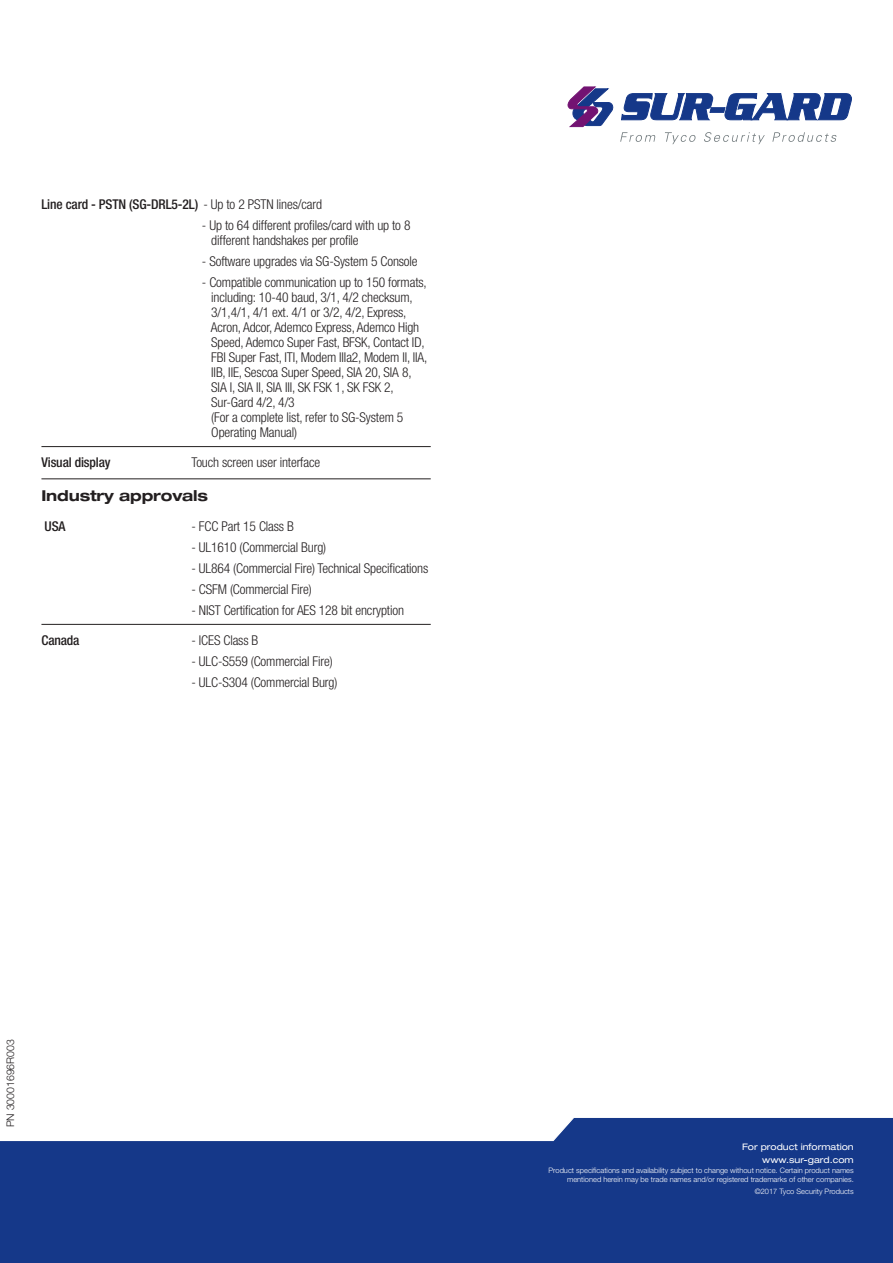
<style>
.page{position:relative;width:893px;height:1263px;background:#fff}
.page>*{position:absolute;margin:0;border:0;box-sizing:border-box;transform-origin:0 0}
.t1{font:700 expanded 15px "Helvetica Neue LT Pro";letter-spacing:-.01em;color:#231f20}
.t2{font:300 condensed 13.5px/15px "Helvetica Neue LT Pro";letter-spacing:-.01em;color:#231f20}
.t3{font:500 condensed 13.5px "Helvetica Neue LT Pro";letter-spacing:-.01em;color:#231f20}
.t4{font:300 10.5px "Helvetica Neue LT Std";color:#231f20}
.t5{font:expanded 9px/12.6px "Helvetica Neue LT Std";color:#fff;text-align:right}
.t6{font:300 7.5px/9px "Helvetica Neue LT Pro";color:#fff;text-align:right}
.s1{font-weight:300}
</style>
<div class="page">
<svg style="left:0;top:1118px;width:893px;height:145px;background:#2c4b94"></svg>
<svg style="left:568px;top:87px;width:46px;height:40px"></svg>
<svg style="left:621px;top:93px;width:231px;height:27px"></svg>
<svg style="left:620px;top:132px;width:35px;height:10px"></svg>
<svg style="left:665px;top:132px;width:31px;height:12px"></svg>
<svg style="left:704px;top:132px;width:61px;height:12px"></svg>
<svg style="left:772px;top:132px;width:65px;height:10px"></svg>
<hr style="left:41px;top:478px;width:390px;height:1px;background:#231f20">
<hr style="left:41px;top:624px;width:390px;height:1px;background:#231f20">
<hr style="left:41px;top:446px;width:390px;height:1px;background:#231f20">
<p class="t3" style="left:41px;top:196px;width:282px">Line card - PSTN (SG-DRL5-2L) <span class="s1">- Up to 2 PSTN lines/card</span></p>
<p class="t2" style="left:211px;top:218px;width:201px;text-indent:-9px">- Up to 64 different profiles/card with up to 8 different handshakes per profile</p>
<p class="t2" style="left:202px;top:254px;width:217px">- Software upgrades via SG-System 5 Console</p>
<p class="t2" style="left:211px;top:275px;width:218px;text-indent:-9px">- Compatible communication up to 150 formats, including: 10-40 baud, 3/1, 4/2 checksum, 3/1,4/1, 4/1 ext. 4/1 or 3/2, 4/2, Express, Acron, Adcor, Ademco Express, Ademco High Speed, Ademco Super Fast, BFSK, Contact ID, FBI Super Fast, ITI, Modem IIIa2, Modem II, IIA, IIB, IIE, Sescoa Super Speed, SIA 20, SIA 8, SIA I, SIA II, SIA III, SK FSK 1, SK FSK 2, Sur-Gard 4/2, 4/3<br>(For a complete list, refer to SG-System 5<br>Operating Manual)</p>
<p class="t3" style="left:41px;top:454px;width:71px">Visual display</p>
<p class="t2" style="left:191px;top:455px;width:130px">Touch screen user interface</p>
<p class="t1" style="left:41px;top:486px;width:168px">Industry approvals</p>
<p class="t3" style="left:45px;top:518px;width:22px">USA</p>
<p class="t2" style="left:191px;top:518px;width:104px">- FCC Part 15 Class B</p>
<p class="t2" style="left:191px;top:539px;width:136px">- UL1610 (Commercial Burg)</p>
<p class="t2" style="left:191px;top:560px;width:238px">- UL864 (Commercial Fire) Technical Specifications</p>
<p class="t2" style="left:191px;top:581px;width:122px">- CSFM (Commercial Fire)</p>
<p class="t2" style="left:191px;top:602px;width:214px">- NIST Certification for AES 128 bit encryption</p>
<p class="t3" style="left:41px;top:632px;width:40px">Canada</p>
<p class="t2" style="left:191px;top:632px;width:68px">- ICES Class B</p>
<p class="t2" style="left:191px;top:653px;width:143px">- ULC-S559 (Commercial Fire)</p>
<p class="t2" style="left:191px;top:674px;width:147px">- ULC-S304 (Commercial Burg)</p>
<p class="t4" style="left:4px;top:1127px;width:90px;rotate:-90deg">PN 30001696R003</p>
<p class="t5" style="left:742px;top:1140px;width:113px">For product information www.sur-gard.com</p>
<p class="t6" style="left:548px;top:1165px;width:307px">Product specifications and availability subject to change without notice. Certain product names mentioned herein may be trade names and/or registered trademarks of other companies.</p>
<p class="t6" style="left:755px;top:1186px;width:100px">©2017 Tyco Security Products</p>
</div>
